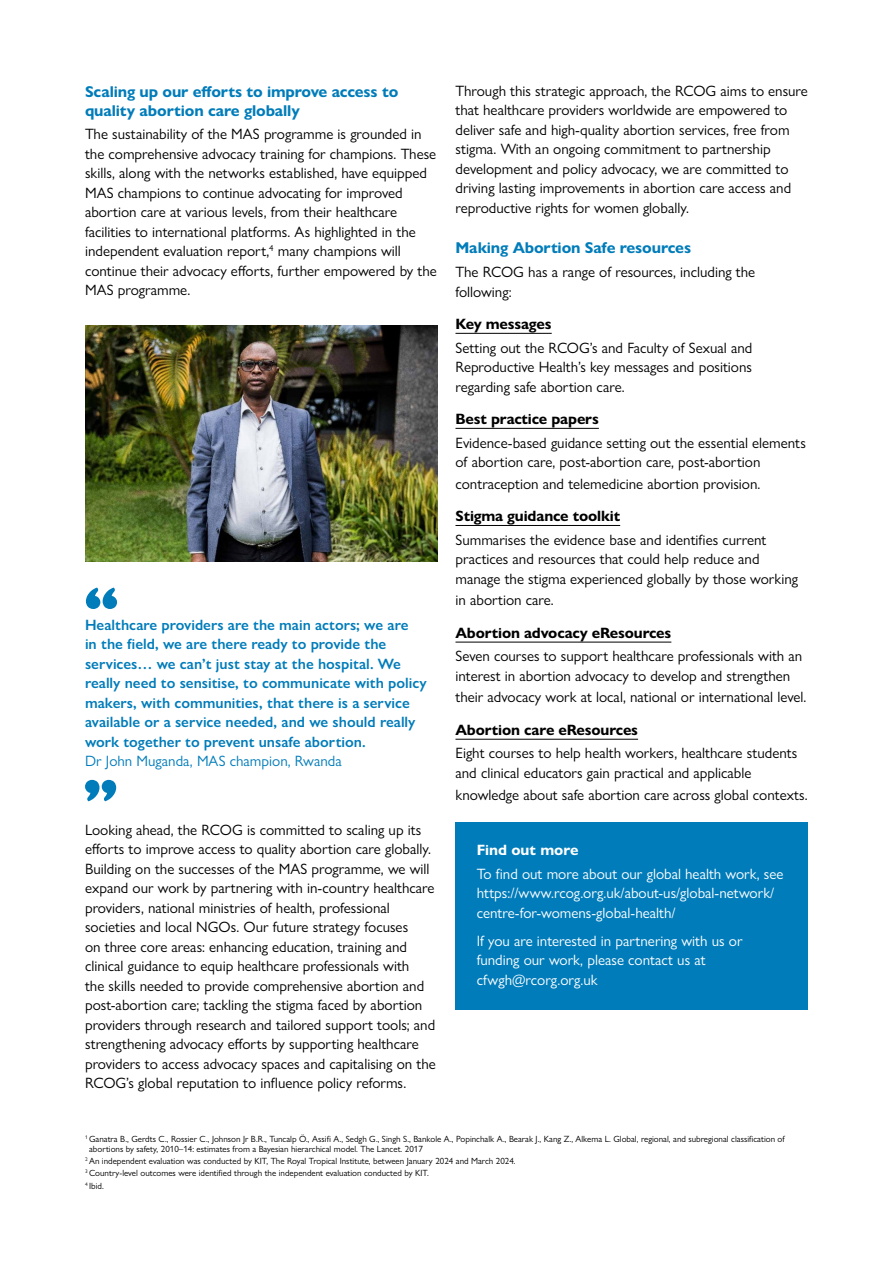
<style>
.page{position:relative;width:893px;height:1263px;background:#fff}
.page>*{position:absolute;margin:0;border:0;box-sizing:border-box;transform-origin:0 0}
._3__Quotes{font:700 15.75px/19px "Gill Sans Nova";letter-spacing:-.01em;color:#007cba}
.t1{font:15px/19.5px "Gill Sans Nova";color:#000}
._3__Quotes-2{font:600 15px/19.5px "Gill Sans Nova";color:#007cba}
.t2{font:15px/19.5px "Gill Sans Nova";color:#fff}
._2__Subhead{font:700 15px "Gill Sans Nova";letter-spacing:-.01em;color:#000}
.t3{font:700 15px "Gill Sans Nova";color:#fff}
.Captions{font:9px/10.2px "Gill Sans Nova";color:#000}
.s1{font-weight:400}
</style>
<div class="page">
<div style="left:455px;top:823px;width:353px;height:187px;background:#007cba"></div>
<hr style="left:455px;top:333px;width:97px;height:1px;background:#000">
<hr style="left:455px;top:428px;width:144px;height:1px;background:#000">
<hr style="left:455px;top:525px;width:165px;height:1px;background:#000">
<hr style="left:455px;top:642px;width:216px;height:1px;background:#000">
<hr style="left:455px;top:739px;width:183px;height:1px;background:#000">
<img style="left:85px;top:325px;width:352px;height:236px">
<svg style="left:85px;top:780px;width:31px;height:21px"></svg>
<svg style="left:86px;top:587px;width:31px;height:22px"></svg>
<p class="_3__Quotes" style="left:85px;top:82px;width:315px">Scaling up our efforts to improve access to quality abortion care globally</p>
<p class="t1" style="left:85px;top:124px;width:353px">The sustainability of the MAS programme is grounded in the comprehensive advocacy training for champions. These skills, along with the networks established, have equipped MAS champions to continue advocating for improved abortion care at various levels, from their healthcare facilities to international platforms. As highlighted in the independent evaluation report,<sup>4</sup> many champions will continue their advocacy efforts, further empowered by the MAS programme.</p>
<p class="_3__Quotes-2" style="left:85px;top:615px;width:343px">Healthcare providers are the main actors; we are<br>in the field, we are there ready to provide the services… we can’t just stay at the hospital. We really need to sensitise, to communicate with policy makers, with communities, that there is a service available or a service needed, and we should really work together to prevent unsafe abortion.<br><span class="s1">Dr John Muganda, MAS champion, Rwanda</span></p>
<p class="t1" style="left:85px;top:820px;width:352px">Looking ahead, the RCOG is committed to scaling up its efforts to improve access to quality abortion care globally.<br>Building on the successes of the MAS programme, we will expand our work by partnering with in-country healthcare providers, national ministries of health, professional societies and local NGOs. Our future strategy focuses<br>on three core areas: enhancing education, training and clinical guidance to equip healthcare professionals with<br>the skills needed to provide comprehensive abortion and post-abortion care; tackling the stigma faced by abortion providers through research and tailored support tools; and strengthening advocacy efforts by supporting healthcare providers to access advocacy spaces and capitalising on the RCOG’s global reputation to influence policy reforms.</p>
<p class="t1" style="left:455px;top:81px;width:354px">Through this strategic approach, the RCOG aims to ensure that healthcare providers worldwide are empowered to deliver safe and high-quality abortion services, free from stigma. With an ongoing commitment to partnership development and policy advocacy, we are committed to driving lasting improvements in abortion care access and reproductive rights for women globally.</p>
<p class="_3__Quotes" style="left:455px;top:238px;width:237px">Making Abortion Safe resources</p>
<p class="t1" style="left:455px;top:262px;width:301px">The RCOG has a range of resources, including the following:</p>
<p class="_2__Subhead" style="left:455px;top:314px;width:98px">Key messages</p>
<p class="t1" style="left:455px;top:338px;width:298px;text-align:justify">Setting out the RCOG’s and Faculty of Sexual and Reproductive Health’s key messages and positions regarding safe abortion care.</p>
<p class="_2__Subhead" style="left:455px;top:409px;width:145px">Best practice papers</p>
<p class="t1" style="left:455px;top:433px;width:352px">Evidence-based guidance setting out the essential elements of abortion care, post-abortion care, post-abortion</p>
<p class="t1" style="left:455px;top:474px;width:306px">contraception and telemedicine abortion provision.</p>
<p class="_2__Subhead" style="left:455px;top:506px;width:166px">Stigma guidance toolkit</p>
<p class="t1" style="left:455px;top:530px;width:344px">Summarises the evidence base and identifies current practices and resources that could help reduce and manage the stigma experienced globally by those working</p>
<p class="t1" style="left:455px;top:590px;width:100px">in abortion care.</p>
<p class="_2__Subhead" style="left:455px;top:623px;width:217px">Abortion advocacy eResources</p>
<p class="t1" style="left:455px;top:646px;width:348px">Seven courses to support healthcare professionals with an interest in abortion advocacy to develop and strengthen</p>
<p class="t1" style="left:455px;top:687px;width:352px">their advocacy work at local, national or international level.</p>
<p class="_2__Subhead" style="left:455px;top:720px;width:184px">Abortion care eResources</p>
<p class="t1" style="left:455px;top:743px;width:343px">Eight courses to help health workers, healthcare students and clinical educators gain practical and applicable</p>
<p class="t1" style="left:455px;top:784px;width:354px">knowledge about safe abortion care across global contexts.</p>
<p class="t3" style="left:477px;top:841px;width:103px">Find out more</p>
<p class="t2" style="left:477px;top:864px;width:308px">To find out more about our global health work, see https://www.rcog.org.uk/about-us/global-network/ centre-for-womens-global-health/</p>
<p class="t2" style="left:477px;top:931px;width:267px">If you are interested in partnering with us or funding our work, please contact us at cfwgh@rcorg.org.uk</p>
<p class="Captions" style="left:89px;top:1133px;width:697px;text-indent:-4px"><sup>1</sup> Ganatra B., Gerdts C., Rossier C., Johnson Jr B.R., Tuncalp Ö., Assifi A., Sedgh G., Singh S., Bankole A., Popinchalk A., Bearak J., Kang Z., Alkema L. Global, regional, and subregional classification of abortions by safety, 2010–14: estimates from a Bayesian hierarchical model. The Lancet. 2017</p>
<p class="Captions" style="left:85px;top:1156px;width:432px"><sup>2</sup> An independent evaluation was conducted by KIT, The Royal Tropical Institute, between January 2024 and March 2024.</p>
<p class="Captions" style="left:85px;top:1168px;width:345px"><sup>3</sup> Country-level outcomes were identified through the independent evaluation conducted by KIT.</p>
<p class="Captions" style="left:85px;top:1180px;width:20px"><sup>4</sup> Ibid.</p>
</div>
